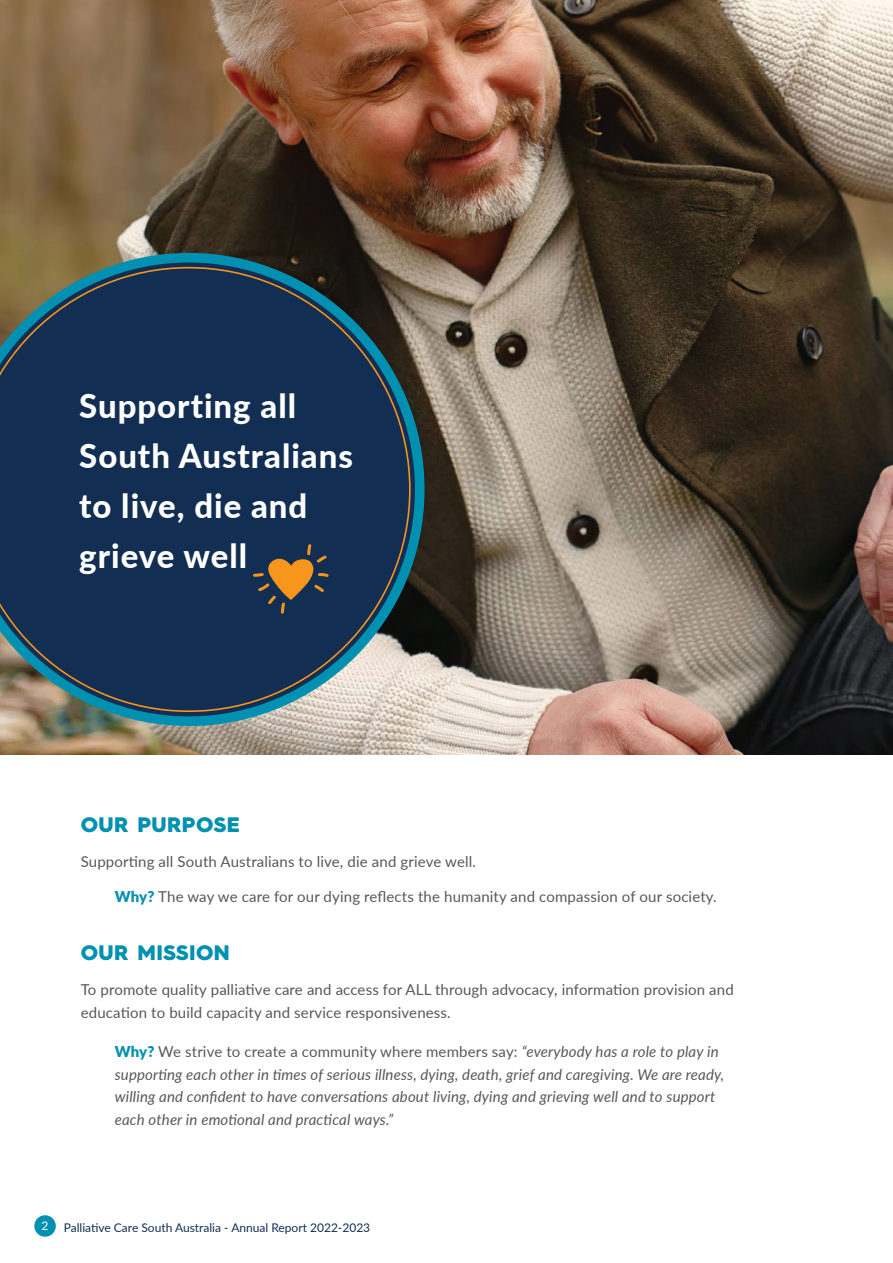
<style>
.page{position:relative;width:893px;height:1263px;background:#fff}
.page>*{position:absolute;margin:0;border:0;box-sizing:border-box;transform-origin:0 0}
.t1{font:800 32.85px/50.1px "Lato";letter-spacing:.03em;color:#fff}
.t2{font:900 21px "Hurme Geometric Sans 4";letter-spacing:.02em;color:#0090b2}
.t3{font:italic 15px/22.5px "Lato";letter-spacing:.01em;color:#57585a}
.t4{font:15px/22.5px "Lato";letter-spacing:.01em;color:#57585a}
.t5{font:12px "Lato";color:#122e53}
.t6{font:12px "Lato";color:#fff}
.s1{font-weight:900;color:#0090b2}
.s2{font-weight:900;font-style:normal;color:#0090b2}
.s3{font-style:normal}
</style>
<div class="page">
<div style="left:34px;top:1215px;width:22px;height:22px;background:#0090b2;border-radius:50%"></div>
<img style="left:0;top:0;width:893px;height:755px">
<svg style="left:0;top:253px;width:425px;height:473px;background:#5f7671"></svg>
<svg style="left:0;top:267px;width:411px;height:445px;background:#203b58"></svg>
<svg style="left:253px;top:544px;width:76px;height:70px;background:#514a44"></svg>
<h1 class="t1" style="left:79px;top:379px;width:275px">Supporting all<br>South Australians to live, die and grieve well</h1>
<h2 class="t2" style="left:81px;top:810px;width:160px">OUR PURPOSE</h2>
<p class="t4" style="left:81px;top:850px;width:397px">Supporting all South Australians to live, die and grieve well.</p>
<p class="t4" style="left:115px;top:885px;width:603px"><span class="s1">Why?</span> The way we care for our dying reflects the humanity and compassion of our society.</p>
<h2 class="t2" style="left:81px;top:938px;width:151px">OUR MISSION</h2>
<p class="t4" style="left:81px;top:978px;width:654px">To promote quality palliative care and access for ALL through advocacy, information provision and education to build capacity and service responsiveness.</p>
<p class="t3" style="left:115px;top:1040px;width:611px"><span class="s2">Why?</span> <span class="s3">We strive to create a community where members say:</span> “everybody has a role to play in supporting each other in times of serious illness, dying, death, grief and caregiving. We are ready, willing and confident to have conversations about living, dying and grieving well and to support each other in emotional and practical ways.”</p>
<p class="t6" style="left:42px;top:1217px;width:8px">2</p>
<p class="t5" style="left:64px;top:1219px;width:308px">Palliative Care South Australia - Annual Report 2022-2023</p>
</div>
